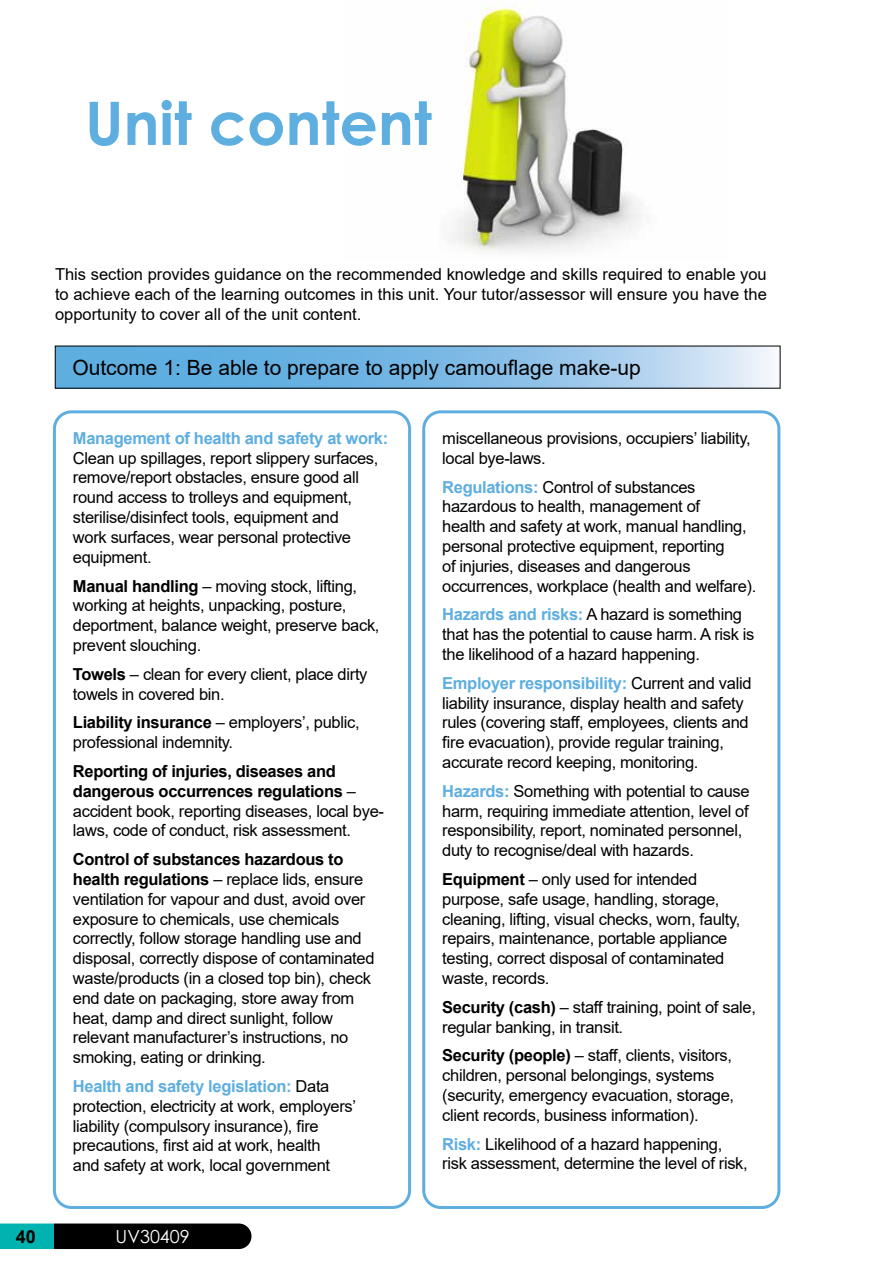
<style>
.page{position:relative;width:893px;height:1263px;background:#fff}
.page>*{position:absolute;margin:0;border:0;box-sizing:border-box;transform-origin:0 0}
.t1{font:700 60px "Century Gothic";color:#5eaee0}
.t2{font:21px "Arial";color:#000}
.t3{font:18px "Century Gothic";color:#fff}
.t4{font:700 18px "Arial";color:#000}
.t5{font:16.5px/19.8px "Arial";letter-spacing:-.02em;color:#000}
.t6{font:700 16.5px "Arial";letter-spacing:-.02em;color:#5eaee0}
.s1{font-weight:700}
.s2{font-weight:700;color:#5eaee0}
</style>
<div class="page">
<img style="left:452px;top:2px;width:190px;height:251px">
<svg style="left:57px;top:348px;width:715px;height:38px;background:#85bfe7"></svg>
<svg style="left:0;top:1223px;width:251px;height:26px;background:#072d2c"></svg>
<div style="left:53px;top:410px;width:358px;height:799px;border:3px solid #5eaee0;border-radius:17px"></div>
<div style="left:422px;top:410px;width:358px;height:799px;border:3px solid #5eaee0;border-radius:17px"></div>
<h1 class="t1" style="left:85px;top:78px;width:348px">Unit content</h1>
<p class="t5" style="left:55px;top:264px;width:713px;text-align:justify">This section provides guidance on the recommended knowledge and skills required to enable you to achieve each of the learning outcomes in this unit. Your tutor/assessor will ensure you have the opportunity to cover all of the unit content.</p>
<p class="t2" style="left:72px;top:353px;width:570px">Outcome 1: Be able to prepare to apply camouflage make-up</p>
<p class="t6" style="left:73px;top:426px;width:317px">Management of health and safety at work:</p>
<p class="t5" style="left:73px;top:448px;width:307px">Clean up spillages, report slippery surfaces, remove/report obstacles, ensure good all round access to trolleys and equipment, sterilise/disinfect tools, equipment and<br>work surfaces, wear personal protective equipment.</p>
<p class="t5" style="left:73px;top:576px;width:308px"><span class="s1">Manual handling</span> – moving stock, lifting, working at heights, unpacking, posture, deportment, balance weight, preserve back, prevent slouching.</p>
<p class="t5" style="left:73px;top:664px;width:296px"><span class="s1">Towels</span> – clean for every client, place dirty towels in covered bin.</p>
<p class="t5" style="left:73px;top:712px;width:288px"><span class="s1">Liability insurance</span> – employers’, public, professional indemnity.</p>
<p class="t5" style="left:73px;top:761px;width:313px"><span class="s1">Reporting of injuries, diseases and dangerous occurrences regulations</span> – accident book, reporting diseases, local bye&shy;laws, code of conduct, risk assessment.</p>
<p class="t5" style="left:73px;top:849px;width:303px"><span class="s1">Control of substances hazardous to health regulations</span> – replace lids, ensure ventilation for vapour and dust, avoid over exposure to chemicals, use chemicals correctly, follow storage handling use and disposal, correctly dispose of contaminated waste/products (in a closed top bin), check end date on packaging, store away from heat, damp and direct sunlight, follow relevant manufacturer’s instructions, no smoking, eating or drinking.</p>
<p class="t5" style="left:73px;top:1076px;width:285px"><span class="s2">Health and safety legislation:</span> Data protection, electricity at work, employers’ liability (compulsory insurance), fire precautions, first aid at work, health<br>and safety at work, local government</p>
<p class="t4" style="left:16px;top:1224px;width:22px">40</p>
<p class="t3" style="left:116px;top:1223px;width:76px">UV30409</p>
<p class="t5" style="left:442px;top:428px;width:310px">miscellaneous provisions, occupiers’ liability, local bye-laws.</p>
<p class="t5" style="left:442px;top:477px;width:316px"><span class="s2">Regulations:</span> Control of substances hazardous to health, management of<br>health and safety at work, manual handling, personal protective equipment, reporting<br>of injuries, diseases and dangerous occurrences, workplace (health and welfare).</p>
<p class="t5" style="left:442px;top:604px;width:314px"><span class="s2">Hazards and risks:</span> A hazard is something that has the potential to cause harm. A risk is the likelihood of a hazard happening.</p>
<p class="t5" style="left:442px;top:673px;width:311px"><span class="s2">Employer responsibility:</span> Current and valid liability insurance, display health and safety rules (covering staff, employees, clients and fire evacuation), provide regular training, accurate record keeping, monitoring.</p>
<p class="t5" style="left:442px;top:781px;width:309px"><span class="s2">Hazards:</span> Something with potential to cause harm, requiring immediate attention, level of responsibility, report, nominated personnel, duty to recognise/deal with hazards.</p>
<p class="t5" style="left:442px;top:869px;width:300px"><span class="s1">Equipment</span> – only used for intended purpose, safe usage, handling, storage, cleaning, lifting, visual checks, worn, faulty, repairs, maintenance, portable appliance testing, correct disposal of contaminated waste, records.</p>
<p class="t5" style="left:442px;top:997px;width:315px"><span class="s1">Security (cash)</span> – staff training, point of sale, regular banking, in transit.</p>
<p class="t5" style="left:442px;top:1046px;width:293px"><span class="s1">Security (people)</span> – staff, clients, visitors, children, personal belongings, systems (security, emergency evacuation, storage, client records, business information).</p>
<p class="t5" style="left:442px;top:1134px;width:307px"><span class="s2">Risk:</span> Likelihood of a hazard happening, risk assessment, determine the level of risk,</p>
</div>
